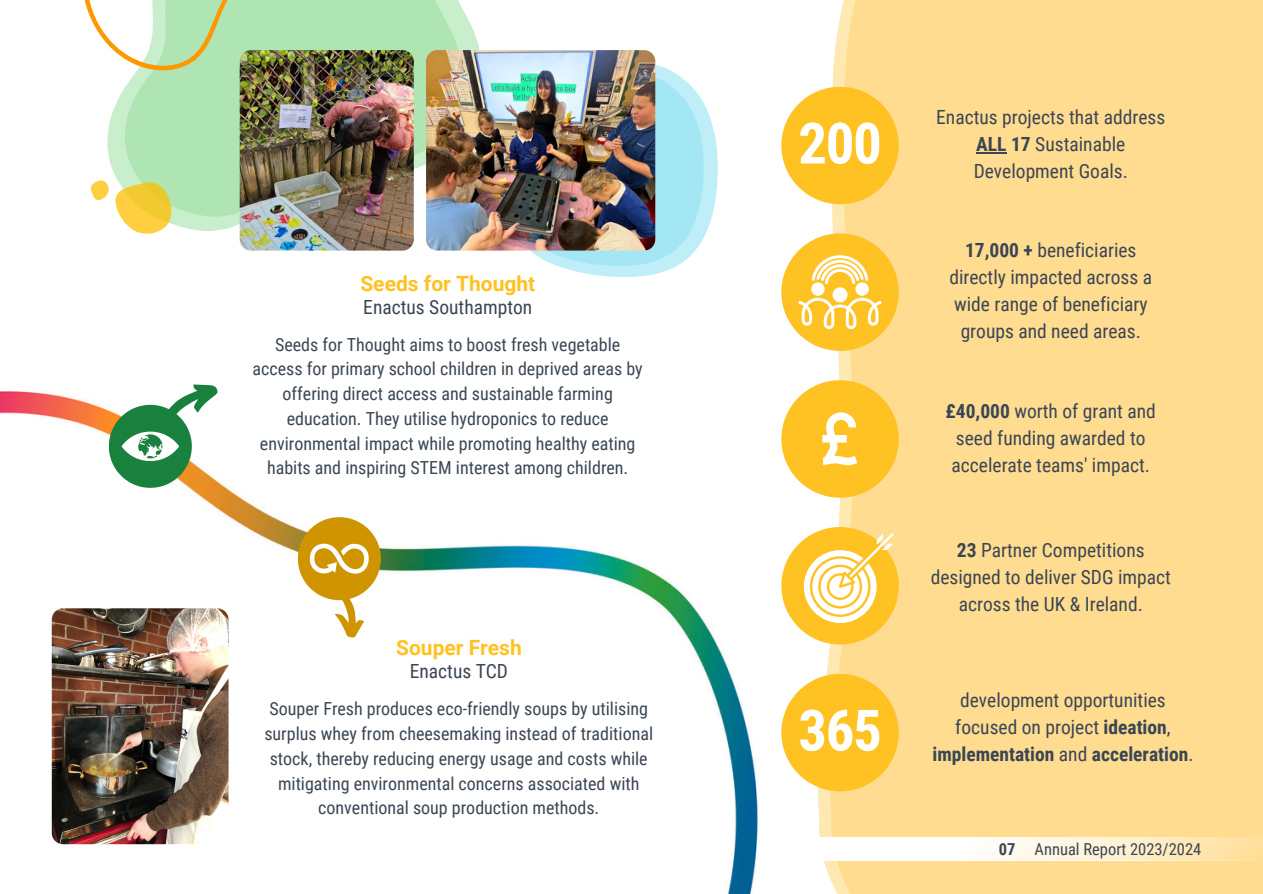
<style>
.page{position:relative;width:1263px;height:894px;background:#fff}
.page>*{position:absolute;margin:0;border:0;box-sizing:border-box;transform-origin:0 0}
.t1{font:700 57px "Roboto Condensed";letter-spacing:-.025em;color:#fff}
.t2{font:700 21px "Roboto";color:#ffc222}
.t3{font:19.5px/27px "Roboto Condensed";color:#3b4654;text-align:center}
.t4{font:18px/24.8px "Roboto Condensed";color:#3b4654;text-align:center}
.t5{font:16.5px "Roboto Condensed";color:#3b4654}
.s1{font-weight:700}
</style>
<div class="page">
<img style="left:0;top:300px;width:790px;height:593px">
<div style="left:802px;top:0;width:461px;height:893px;background:#ffdc90"></div>
<div style="left:781px;top:87px;width:118px;height:117px;background:#ffc222;border-radius:50%"></div>
<div style="left:781px;top:233px;width:118px;height:118px;background:#ffc222;border-radius:50%"></div>
<div style="left:781px;top:380px;width:118px;height:117px;background:#ffc222;border-radius:50%"></div>
<div style="left:781px;top:527px;width:118px;height:117px;background:#ffc222;border-radius:50%"></div>
<div style="left:781px;top:673px;width:118px;height:118px;background:#ffc222;border-radius:50%"></div>
<div style="left:833px;top:287px;width:14px;height:15px;background:#fff;border-radius:50%"></div>
<svg style="left:811px;top:255px;width:57px;height:29px"></svg>
<div style="left:855px;top:282px;width:14px;height:14px;background:#fff;border-radius:50%"></div>
<div style="left:811px;top:282px;width:14px;height:14px;background:#fff;border-radius:50%"></div>
<svg style="left:798px;top:297px;width:84px;height:32px"></svg>
<svg style="left:822px;top:412px;width:35px;height:53px"></svg>
<svg style="left:804px;top:533px;width:89px;height:89px"></svg>
<svg style="left:475px;top:50px;width:271px;height:258px"></svg>
<svg style="left:107px;top:0;width:373px;height:244px;fill:#afe5b3"></svg>
<img style="left:240px;top:73px;width:174px;height:177px">
<img style="left:426px;top:50px;width:229px;height:200px;border-radius:11px">
<svg style="left:91px;top:178px;width:82px;height:58px"></svg>
<div style="left:109px;top:404px;width:83px;height:83px;background:#1a803e;border-radius:50%"></div>
<svg style="left:121px;top:373px;width:99px;height:87px"></svg>
<div style="left:298px;top:517px;width:83px;height:83px;background:#cf9400;border-radius:50%"></div>
<svg style="left:310px;top:543px;width:59px;height:97px"></svg>
<img style="left:52px;top:608px;width:176px;height:236px;border-radius:11px">
<svg style="left:84px;top:0;width:354px;height:73px"></svg>
<svg style="left:810px;top:837px;width:453px;height:22px"></svg>
<hr style="left:976px;top:152px;width:31px;height:1px;background:#3b4654">
<p class="t2" style="left:360px;top:271px;width:176px">Seeds for Thought</p>
<p class="t3" style="left:363px;top:293px;width:171px">Enactus Southampton</p>
<p class="t4" style="left:253px;top:332px;width:392px">Seeds for Thought aims to boost fresh vegetable access for primary school children in deprived areas by offering direct access and sustainable farming education. They utilise hydroponics to reduce environmental impact while promoting healthy eating habits and inspiring STEM interest among children.</p>
<h1 class="t2" style="left:396px;top:635px;width:127px">Souper Fresh</h1>
<p class="t3" style="left:410px;top:658px;width:100px">Enactus TCD</p>
<p class="t4" style="left:264px;top:696px;width:390px">Souper Fresh produces eco-friendly soups by utilising surplus whey from cheesemaking instead of traditional stock, thereby reducing energy usage and costs while mitigating environmental concerns associated with conventional soup production methods.</p>
<p class="t1" style="left:798px;top:111px;width:85px">200</p>
<h3 class="t1" style="left:798px;top:697px;width:85px">365</h3>
<h3 class="t3" style="left:936px;top:104px;width:231px">Enactus projects that address<br><span class="s1">ALL 17</span> Sustainable<br>Development Goals.</h3>
<h3 class="t3" style="left:949px;top:237px;width:204px"><span class="s1">17,000 +</span> beneficiaries directly impacted across a wide range of beneficiary groups and need areas.</h3>
<h3 class="t3" style="left:946px;top:397px;width:212px"><span class="s1">£40,000</span> worth of grant and seed funding awarded to accelerate teams' impact.</h3>
<h3 class="t3" style="left:931px;top:536px;width:242px"><span class="s1">23</span> Partner Competitions designed to deliver SDG impact across the UK &amp; Ireland.</h3>
<p class="t3" style="left:932px;top:686px;width:263px">development opportunities focused on project <span class="s1">ideation</span>, <span class="s1">implementation</span> and <span class="s1">acceleration</span>.</p>
<p class="t5" style="left:999px;top:839px;width:204px"><span class="s1">07</span> Annual Report 2023/2024</p>
</div>
